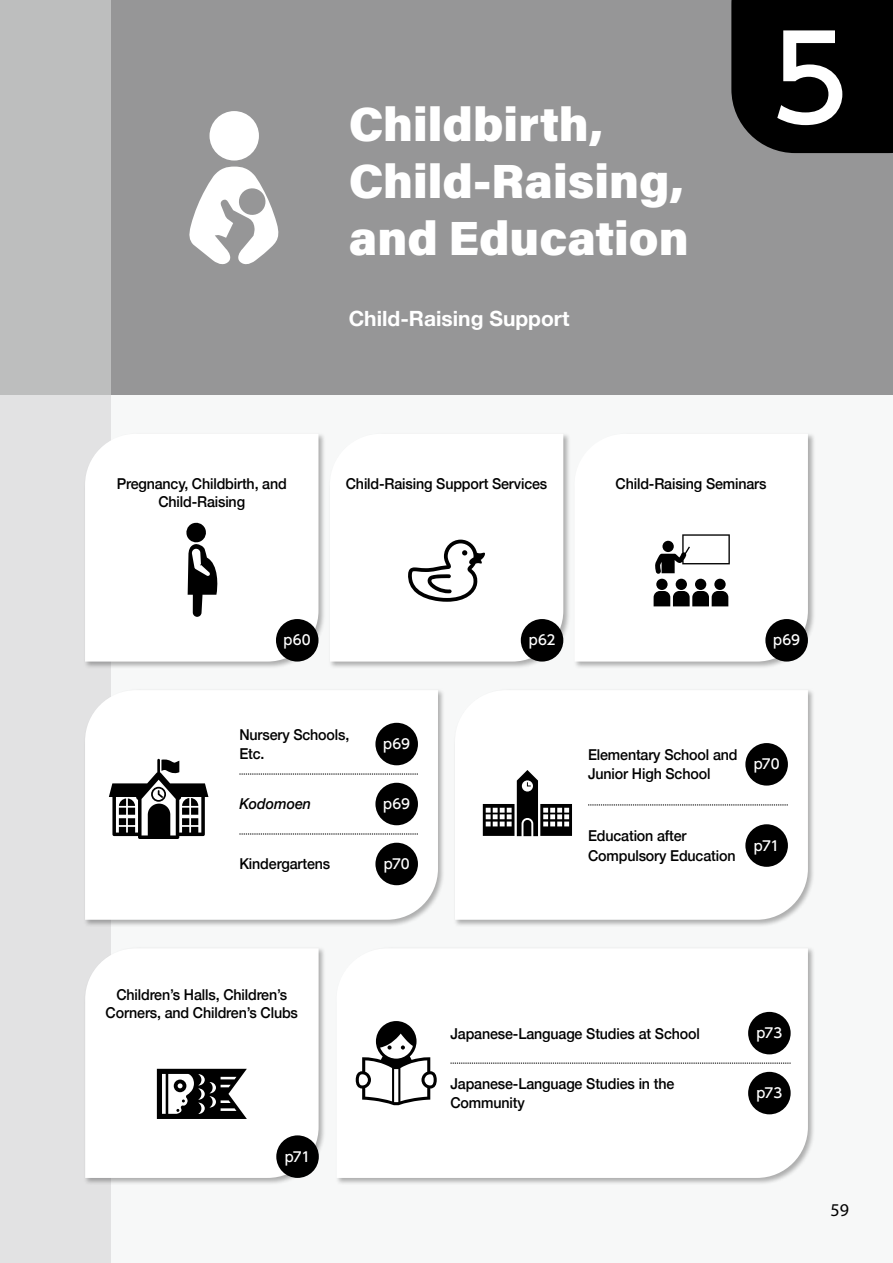
<style>
.page{position:relative;width:893px;height:1263px;background:#fff}
.page>*{position:absolute;margin:0;border:0;box-sizing:border-box;transform-origin:0 0}
.t1{font:500 117px "UD Shin Go Pro";color:#fff}
.t2{font:48px/57px "Acumin Variable Concept";color:#fff}
.t3{font:700 21px "Helvetica Neue";color:#fff}
.t4{font:18px "Myriad Pro";color:#000}
.t5{font:500 15px/19.5px "Helvetica Neue";letter-spacing:-.01em;color:#000;scale:.95 1}
.t6{font:italic 500 15px "Helvetica Neue";letter-spacing:-.01em;color:#000;scale:.95 1}
.t7{font:500 13.5px "UD Shin Go Pro";letter-spacing:-.02em;color:#fff}
</style>
<div class="page">
<div style="left:111px;top:0;width:782px;height:395px;background:#969697"></div>
<div style="left:0;top:0;width:111px;height:395px;background:#bdbebe"></div>
<div style="left:111px;top:395px;width:782px;height:868px;background:#f7f8f8"></div>
<div style="left:0;top:395px;width:111px;height:868px;background:#e2e2e3"></div>
<svg style="left:189px;top:111px;width:90px;height:154px"></svg>
<div style="left:573px;top:432px;width:242px;height:237px;background:#000;opacity:.3"></div>
<svg style="left:574px;top:434px;width:234px;height:227px"></svg>
<div style="left:328px;top:432px;width:243px;height:237px;background:#000;opacity:.3"></div>
<svg style="left:330px;top:434px;width:233px;height:227px"></svg>
<div style="left:83px;top:432px;width:243px;height:237px;background:#000;opacity:.3"></div>
<svg style="left:85px;top:434px;width:233px;height:227px"></svg>
<div style="left:276px;top:619px;width:42px;height:42px;background:#000;border-radius:50%"></div>
<div style="left:521px;top:619px;width:42px;height:42px;background:#000;border-radius:50%"></div>
<div style="left:765px;top:619px;width:43px;height:42px;background:#000;border-radius:50%"></div>
<div style="left:83px;top:946px;width:243px;height:239px;background:#000;opacity:.3"></div>
<svg style="left:85px;top:948px;width:234px;height:230px"></svg>
<div style="left:276px;top:1135px;width:43px;height:43px;background:#000;border-radius:50%"></div>
<div style="left:83px;top:688px;width:363px;height:239px;background:#000;opacity:.3"></div>
<svg style="left:85px;top:690px;width:353px;height:230px"></svg>
<svg style="left:239px;top:834px;width:179px;height:1px"></svg>
<svg style="left:239px;top:774px;width:179px;height:1px"></svg>
<div style="left:375px;top:723px;width:43px;height:42px;background:#000;border-radius:50%"></div>
<div style="left:375px;top:783px;width:43px;height:42px;background:#000;border-radius:50%"></div>
<div style="left:375px;top:843px;width:43px;height:42px;background:#000;border-radius:50%"></div>
<div style="left:335px;top:946px;width:480px;height:239px;background:#000;opacity:.3"></div>
<svg style="left:337px;top:948px;width:471px;height:230px"></svg>
<svg style="left:450px;top:1063px;width:341px;height:1px"></svg>
<div style="left:748px;top:1012px;width:43px;height:42px;background:#000;border-radius:50%"></div>
<div style="left:748px;top:1072px;width:43px;height:42px;background:#000;border-radius:50%"></div>
<svg style="left:654px;top:534px;width:76px;height:40px"></svg>
<div style="left:656px;top:579px;width:12px;height:11px;background:#000;border-radius:50%"></div>
<div style="left:676px;top:579px;width:11px;height:11px;background:#000;border-radius:50%"></div>
<div style="left:695px;top:579px;width:11px;height:11px;background:#000;border-radius:50%"></div>
<div style="left:714px;top:579px;width:12px;height:11px;background:#000;border-radius:50%"></div>
<svg style="left:654px;top:591px;width:74px;height:15px"></svg>
<svg style="left:408px;top:540px;width:78px;height:62px"></svg>
<svg style="left:185px;top:521px;width:34px;height:96px"></svg>
<svg style="left:157px;top:1069px;width:90px;height:50px"></svg>
<svg style="left:356px;top:1021px;width:81px;height:84px"></svg>
<svg style="left:109px;top:759px;width:99px;height:80px"></svg>
<div style="left:453px;top:688px;width:363px;height:239px;background:#000;opacity:.3"></div>
<svg style="left:455px;top:690px;width:353px;height:230px"></svg>
<div style="left:745px;top:743px;width:43px;height:42px;background:#000;border-radius:50%"></div>
<svg style="left:588px;top:805px;width:200px;height:1px"></svg>
<div style="left:745px;top:824px;width:43px;height:43px;background:#000;border-radius:50%"></div>
<svg style="left:483px;top:770px;width:89px;height:66px"></svg>
<div style="left:731px;top:0;width:162px;height:153px;background:#000"></div>
<h2 class="t2" style="left:349px;top:94px;width:342px">Childbirth,<br>Child-Raising, and Education</h2>
<h3 class="t3" style="left:349px;top:302px;width:222px">Child-Raising Support</h3>
<h1 class="t1" style="left:771px;top:-16px;width:79px">5</h1>
<p class="t5" style="left:117px;top:473px;width:181px">Pregnancy, Childbirth, and</p>
<p class="t5" style="left:346px;top:473px;width:214px">Child-Raising Support Services</p>
<p class="t5" style="left:616px;top:473px;width:160px">Child-Raising Seminars</p>
<p class="t5" style="left:158px;top:491px;width:93px">Child-Raising</p>
<p class="t7" style="left:284px;top:629px;width:29px">p60</p>
<p class="t7" style="left:529px;top:629px;width:28px">p62</p>
<p class="t7" style="left:773px;top:629px;width:28px">p69</p>
<p class="t5" style="left:239px;top:723px;width:117px">Nursery Schools,<br>Etc.</p>
<p class="t7" style="left:383px;top:733px;width:28px">p69</p>
<p class="t6" style="left:239px;top:791px;width:77px">Kodomoen</p>
<p class="t7" style="left:383px;top:793px;width:28px">p69</p>
<p class="t5" style="left:239px;top:853px;width:97px">Kindergartens</p>
<p class="t7" style="left:384px;top:853px;width:27px">p70</p>
<p class="t5" style="left:588px;top:744px;width:159px">Elementary School and<br>Junior High School</p>
<p class="t7" style="left:754px;top:753px;width:27px">p70</p>
<p class="t5" style="left:588px;top:825px;width:157px">Education after<br>Compulsory Education</p>
<p class="t7" style="left:754px;top:834px;width:27px">p71</p>
<p class="t5" style="left:106px;top:985px;width:204px;line-height:18px;text-align:center">Children’s Halls, Children’s<br>Corners, and Children’s Clubs</p>
<p class="t7" style="left:285px;top:1146px;width:27px">p71</p>
<p class="t5" style="left:450px;top:1022px;width:264px">Japanese-Language Studies at School</p>
<p class="t7" style="left:756px;top:1022px;width:28px">p73</p>
<p class="t5" style="left:450px;top:1072px;width:237px">Japanese-Language Studies in the<br>Community</p>
<p class="t7" style="left:756px;top:1082px;width:28px">p73</p>
<p class="t4" style="left:831px;top:1199px;width:20px">59</p>
</div>
